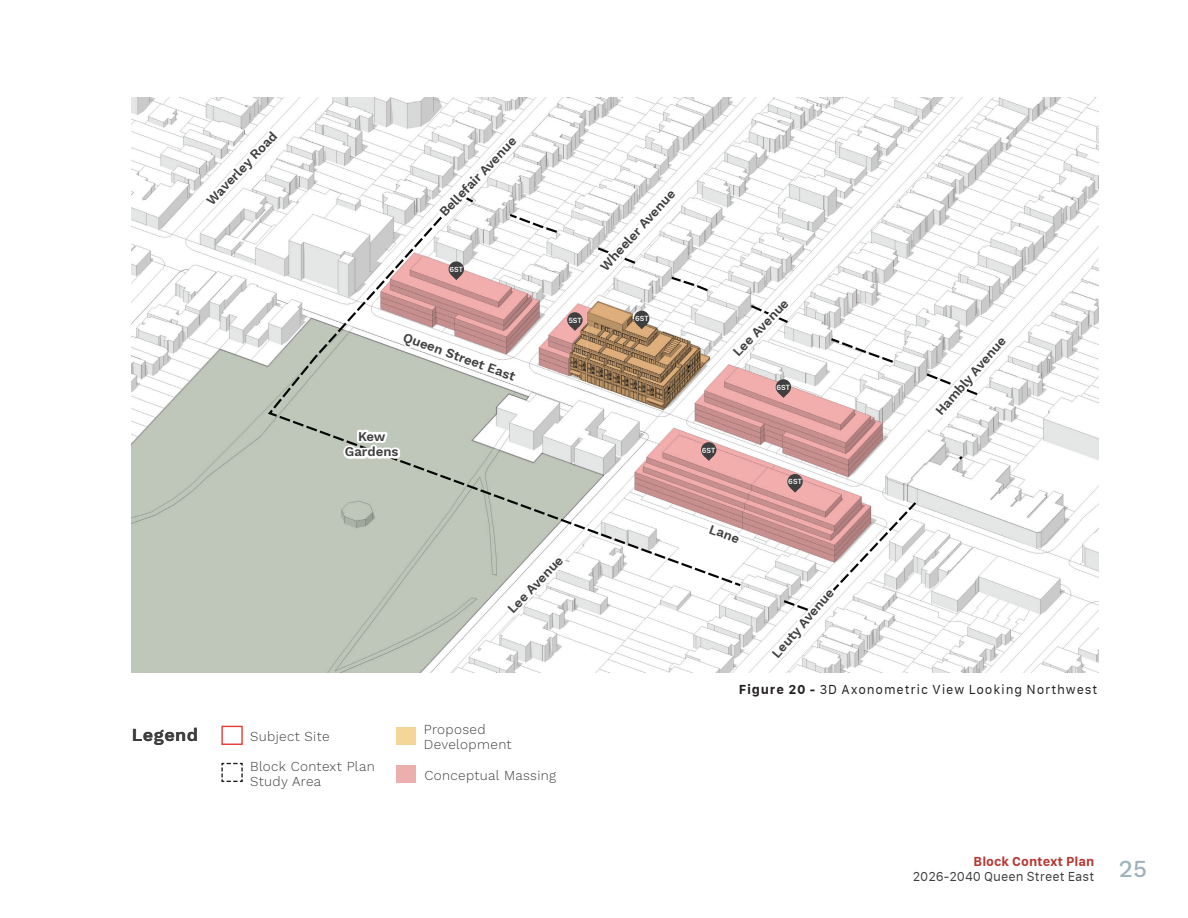
<style>
.page{position:relative;width:1188px;height:918px;background:#fff}
.page>*{position:absolute;margin:0;border:0;box-sizing:border-box;transform-origin:0 0}
._4_Legend_Title{font:600 18px "Work Sans";letter-spacing:.025em;color:#3e3e3f}
._4_Legend_Text{font:300 13.5px/15px "Work Sans";letter-spacing:.025em;color:#3e3e3f}
.t1{font:13.5px/15px "San Francisco Text";color:#3e3e3f}
.t2{font:13.5px "San Francisco Text";letter-spacing:.06em;color:#231f20}
.t3{font:600 13.2px/15.8px "Work Sans";color:#231f20;text-align:center}
.t4{font:600 7.65px "San Francisco Text";color:#fff}
.s1{font-weight:700}
.s2{font-weight:700;color:#b53833}
</style>
<div class="page">
<img style="left:132px;top:98px;width:967px;height:574px">
<svg style="left:132px;top:318px;width:472px;height:354px"></svg>
<svg style="left:266px;top:193px;width:477px;height:395px"></svg>
<svg style="left:829px;top:336px;width:66px;height:29px"></svg>
<svg style="left:957px;top:454px;width:8px;height:8px"></svg>
<svg style="left:398px;top:328px;width:123px;height:58px"></svg>
<svg style="left:593px;top:187px;width:117px;height:106px"></svg>
<svg style="left:433px;top:134px;width:127px;height:101px"></svg>
<svg style="left:727px;top:296px;width:67px;height:67px"></svg>
<svg style="left:501px;top:553px;width:67px;height:67px"></svg>
<svg style="left:922px;top:333px;width:89px;height:89px"></svg>
<svg style="left:766px;top:500px;width:153px;height:164px"></svg>
<svg style="left:340px;top:421px;width:64px;height:49px"></svg>
<svg style="left:704px;top:519px;width:40px;height:29px"></svg>
<svg style="left:199px;top:124px;width:89px;height:91px"></svg>
<div style="left:449px;top:261px;width:15px;height:16px;background:#3f3f3f;border-radius:50%"></div>
<svg style="left:451px;top:274px;width:11px;height:6px"></svg>
<div style="left:567px;top:312px;width:16px;height:16px;background:#3f3f3f;border-radius:50%"></div>
<svg style="left:569px;top:325px;width:12px;height:6px"></svg>
<div style="left:634px;top:311px;width:15px;height:15px;background:#3f3f3f;border-radius:50%"></div>
<svg style="left:636px;top:324px;width:11px;height:5px"></svg>
<div style="left:776px;top:379px;width:15px;height:16px;background:#3f3f3f;border-radius:50%"></div>
<svg style="left:778px;top:392px;width:11px;height:6px"></svg>
<div style="left:787px;top:474px;width:16px;height:15px;background:#3f3f3f;border-radius:50%"></div>
<svg style="left:790px;top:487px;width:11px;height:6px"></svg>
<div style="left:701px;top:442px;width:15px;height:16px;background:#3f3f3f;border-radius:50%"></div>
<svg style="left:703px;top:455px;width:11px;height:6px"></svg>
<div style="left:221px;top:726px;width:22px;height:19px;border:1px solid #e63935"></div>
<svg style="left:221px;top:762px;width:22px;height:20px"></svg>
<div style="left:396px;top:727px;width:20px;height:18px;background:#f4d699"></div>
<div style="left:396px;top:765px;width:20px;height:18px;background:#edafad"></div>
<p class="t3" style="left:204px;top:197px;width:97px;rotate:-46deg">Waverley Road</p>
<p class="t3" style="left:436px;top:209px;width:106px;rotate:-46deg">Bellefair Avenue</p>
<p class="t4" style="left:450px;top:265px;width:15px">6ST</p>
<p class="t3" style="left:406px;top:330px;width:120px;rotate:20deg">Queen Street East</p>
<p class="t3" style="left:345px;top:429px;width:55px">Kew<br>Gardens</p>
<p class="t3" style="left:598px;top:264px;width:106px;rotate:-48deg">Wheeler Avenue</p>
<p class="t4" style="left:568px;top:316px;width:15px">5ST</p>
<p class="t4" style="left:635px;top:314px;width:15px">6ST</p>
<p class="t3" style="left:505px;top:606px;width:75px;rotate:-46deg">Lee Avenue</p>
<p class="_4_Legend_Title" style="left:132px;top:725px;width:68px">Legend</p>
<p class="_4_Legend_Text" style="left:250px;top:729px;width:81px">Subject Site</p>
<p class="_4_Legend_Text" style="left:250px;top:759px;width:126px">Block Context Plan<br>Study Area</p>
<p class="_4_Legend_Text" style="left:424px;top:723px;width:89px">Proposed<br>Development</p>
<p class="_4_Legend_Text" style="left:424px;top:768px;width:133px">Conceptual Massing</p>
<p class="t3" style="left:730px;top:349px;width:75px;rotate:-46deg">Lee Avenue</p>
<p class="t4" style="left:702px;top:446px;width:15px">6ST</p>
<p class="t3" style="left:712px;top:522px;width:33px;rotate:20deg">Lane</p>
<p class="t4" style="left:777px;top:383px;width:15px">6ST</p>
<p class="t4" style="left:788px;top:478px;width:15px">6ST</p>
<p class="t3" style="left:769px;top:651px;width:88px;rotate:-49deg">Leuty Avenue</p>
<p class="t3" style="left:933px;top:409px;width:101px;rotate:-49deg">Hambly Avenue</p>
<p class="t2" style="left:739px;top:683px;width:360px"><span class="s1">Figure 20 -</span> 3D Axonometric View Looking Northwest</p>
<p class="t1" style="left:913px;top:854px;width:236px;text-indent:61px"><span class="s2">Block Context Plan<br></span>2026-2040 Queen Street East <sup>25</sup></p>
</div>
